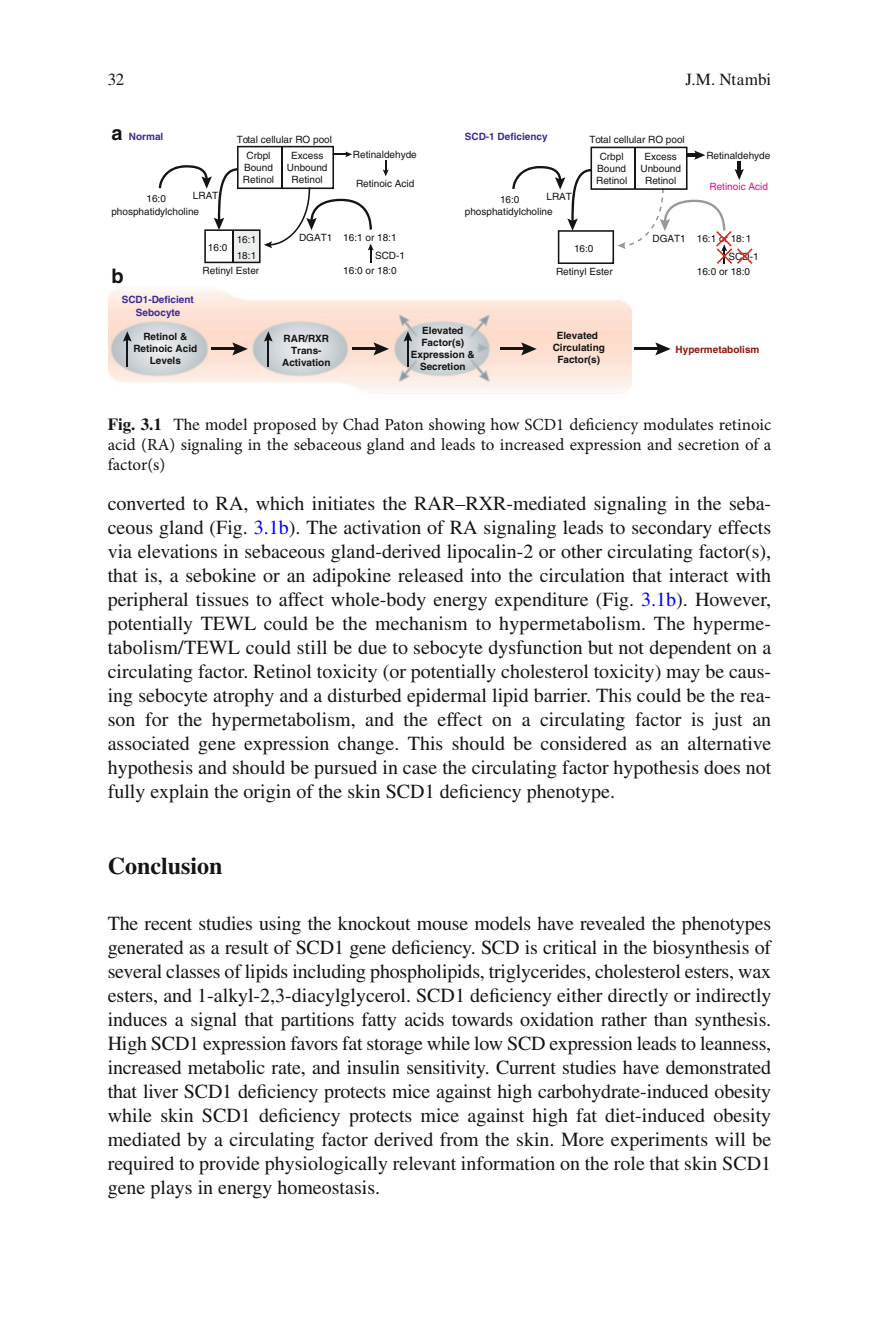
<style>
.page{position:relative;width:879px;height:1333px;background:#fff}
.page>*{position:absolute;margin:0;border:0;box-sizing:border-box;transform-origin:0 0}
.t1{font:700 24px "Times";color:#131413}
.t2{font:20px/24px "Times";color:#131413;text-align:justify}
.t3{font:700 20px "Helvetica";color:#131413}
.t4{font:17px/20px "Minion Pro";color:#131413;text-align:justify}
.t5{font:17px "Times";color:#131413}
.t6{font:10px/12px "Helvetica";color:#131413;text-align:center}
.t7{font:700 10px/12px "Helvetica";color:#131413;text-align:center}
.t8{font:700 10px/12.6px "Helvetica";color:#3a2a97;text-align:center}
.t9{font:700 10px "Helvetica";color:#8e170a}
.t10{font:10px "Helvetica";color:#e00985}
.s1{font-size:20px;color:#131413}
.s2{font-family:"Times";font-weight:700}
.s3{font-family:"Times"}
.s4{color:#00f}
</style>
<div class="page">
<img style="left:109px;top:289px;width:522px;height:102px">
<hr style="left:634px;top:348px;width:26px;height:2px;background:#131413">
<svg style="left:655px;top:342px;width:16px;height:13px"></svg>
<svg style="left:383px;top:160px;width:6px;height:16px"></svg>
<svg style="left:159px;top:146px;width:214px;height:117px"></svg>
<svg style="left:512px;top:147px;width:240px;height:117px"></svg>
<hr style="left:211px;top:348px;width:26px;height:2px;background:#131413">
<svg style="left:232px;top:342px;width:16px;height:13px"></svg>
<hr style="left:352px;top:348px;width:26px;height:2px;background:#131413">
<svg style="left:373px;top:342px;width:16px;height:13px"></svg>
<hr style="left:500px;top:348px;width:26px;height:2px;background:#131413">
<svg style="left:521px;top:342px;width:16px;height:13px"></svg>
<hr style="left:407px;top:338px;width:2px;height:28px;background:#131413">
<svg style="left:403px;top:331px;width:9px;height:10px"></svg>
<hr style="left:267px;top:338px;width:2px;height:28px;background:#131413">
<svg style="left:264px;top:331px;width:9px;height:10px"></svg>
<hr style="left:126px;top:338px;width:2px;height:28px;background:#131413">
<svg style="left:123px;top:331px;width:9px;height:10px"></svg>
<p class="t5" style="left:108px;top:73px;width:18px">32</p>
<p class="t5" style="left:685px;top:73px;width:87px">J.M. Ntambi</p>
<p class="t8" style="left:111px;top:131px;width:53px"><span class="s1">a</span> Normal</p>
<p class="t8" style="left:465px;top:131px;width:84px">SCD-1 Deficiency</p>
<p class="t6" style="left:237px;top:134px;width:97px">Total cellular RO pool</p>
<p class="t6" style="left:589px;top:134px;width:97px">Total cellular RO pool</p>
<p class="t6" style="left:356px;top:178px;width:60px">Retinoic Acid</p>
<p class="t6" style="left:353px;top:149px;width:65px">Retinaldehyde</p>
<p class="t6" style="left:243px;top:150px;width:33px">Crbpl<br>Bound<br>Retinol</p>
<p class="t6" style="left:287px;top:150px;width:42px">Excess<br>Unbound<br>Retinol</p>
<p class="t6" style="left:596px;top:151px;width:33px">Crbpl<br>Bound<br>Retinol</p>
<p class="t6" style="left:640px;top:151px;width:42px">Excess<br>Unbound<br>Retinol</p>
<p class="t6" style="left:193px;top:190px;width:27px">LRAT</p>
<p class="t6" style="left:111px;top:193px;width:89px;line-height:12.6px">16:0 phosphatidylcholine</p>
<p class="t6" style="left:546px;top:191px;width:27px">LRAT</p>
<p class="t6" style="left:465px;top:194px;width:89px;line-height:12.6px">16:0 phosphatidylcholine</p>
<p class="t3" style="left:111px;top:269px;width:14px">b</p>
<p class="t6" style="left:208px;top:242px;width:21px">16:0</p>
<p class="t6" style="left:237px;top:233px;width:21px;line-height:15px;text-align:left">16:1<br>18:1</p>
<p class="t6" style="left:203px;top:266px;width:58px">Retinyl Ester</p>
<p class="t6" style="left:299px;top:233px;width:35px">DGAT1</p>
<p class="t6" style="left:343px;top:233px;width:55px">16:1 or 18:1</p>
<p class="t6" style="left:343px;top:266px;width:55px">16:0 or 18:0</p>
<p class="t6" style="left:375px;top:251px;width:32px">SCD-1</p>
<p class="t6" style="left:574px;top:243px;width:21px">16:0</p>
<p class="t6" style="left:556px;top:266px;width:58px">Retinyl Ester</p>
<p class="t6" style="left:652px;top:233px;width:35px">DGAT1</p>
<p class="t8" style="left:122px;top:294px;width:74px">SCD1-Deficient<br>Sebocyte</p>
<p class="t6" style="left:706px;top:150px;width:65px">Retinaldehyde</p>
<p class="t10" style="left:709px;top:183px;width:60px">Retinoic Acid</p>
<p class="t6" style="left:697px;top:233px;width:56px">16:1 or 18:1</p>
<p class="t6" style="left:697px;top:266px;width:55px">16:0 or 18:0</p>
<p class="t6" style="left:728px;top:251px;width:32px">SCD-1</p>
<p class="t7" style="left:133px;top:331px;width:65px">Retinol &amp;<br>Retinoic Acid<br>Levels</p>
<p class="t7" style="left:411px;top:325px;width:65px">Elevated<br>Factor(s)<br>Expression &amp;<br>Secretion</p>
<p class="t7" style="left:282px;top:334px;width:50px">RAR/RXR<br>Trans-<br>Activation</p>
<p class="t7" style="left:553px;top:331px;width:54px">Elevated<br>Circulating<br>Factor(s)</p>
<p class="t9" style="left:675px;top:345px;width:85px">Hypermetabolism</p>
<p class="t4" style="left:108px;top:416px;width:665px"><span class="s2">Fig. 3.1</span> <span class="s3">The model</span> proposed by Chad Paton showing how SCD1 deficiency modulates retinoic acid (RA) signaling in the sebaceous gland and leads to increased expression and secretion of a factor(s)</p>
<p class="t2" style="left:108px;top:492px;width:665px">converted to RA, which initiates the RAR–RXR-mediated signaling in the seba&shy;ceous gland (Fig. <span class="s4">3.1b</span> ). The activation of RA signaling leads to secondary effects via elevations in sebaceous gland-derived lipocalin-2 or other circulating factor(s), that is, a sebokine or an adipokine released into the circulation that interact with peripheral tissues to affect whole-body energy expenditure (Fig. <span class="s4">3.1b</span> ). However, potentially TEWL could be the mechanism to hypermetabolism. The hyperme&shy;tabolism/TEWL could still be due to sebocyte dysfunction but not dependent on a circulating factor. Retinol toxicity (or potentially cholesterol toxicity) may be caus&shy;ing sebocyte atrophy and a disturbed epidermal lipid barrier. This could be the rea&shy;son for the hypermetabolism, and the effect on a circulating factor is just an associated gene expression change. This should be considered as an alternative hypothesis and should be pursued in case the circulating factor hypothesis does not fully explain the origin of the skin SCD1 deficiency phenotype.</p>
<p class="t1" style="left:108px;top:857px;width:116px">Conclusion</p>
<p class="t2" style="left:108px;top:912px;width:665px">The recent studies using the knockout mouse models have revealed the phenotypes generated as a result of SCD1 gene deficiency. SCD is critical in the biosynthesis of several classes of lipids including phospholipids, triglycerides, cholesterol esters, wax esters, and 1-alkyl-2,3-diacylglycerol. SCD1 deficiency either directly or indirectly induces a signal that partitions fatty acids towards oxidation rather than synthesis.<br>High SCD1 expression favors fat storage while low SCD expression leads to leanness, increased metabolic rate, and insulin sensitivity. Current studies have demonstrated that liver SCD1 deficiency protects mice against high carbohydrate- induced obesity while skin SCD1 deficiency protects mice against high fat diet- induced obesity mediated by a circulating factor derived from the skin. More experiments will be required to provide physiologically relevant information on the role that skin SCD1 gene plays in energy homeostasis.</p>
</div>
